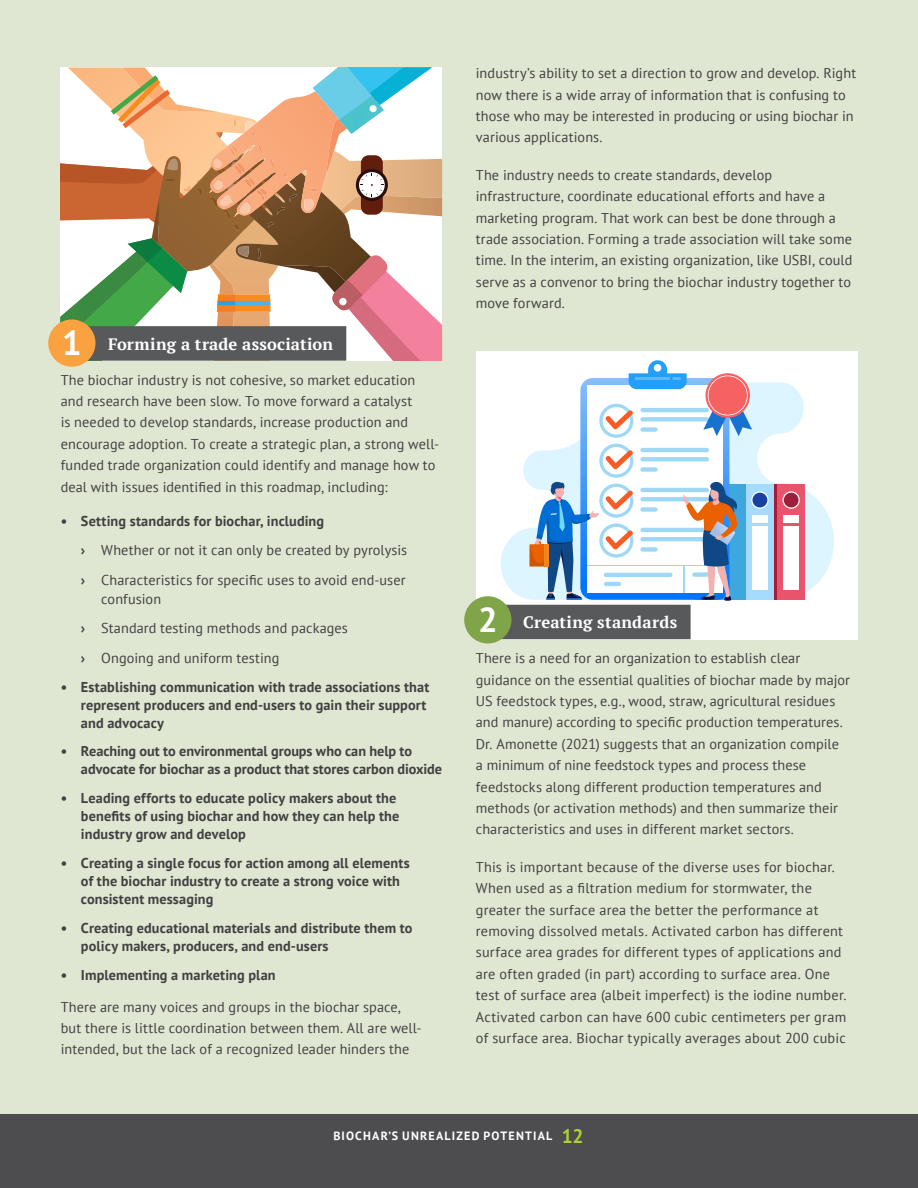
<style>
.page{position:relative;width:918px;height:1188px;background:#fff}
.page>*{position:absolute;margin:0;border:0;box-sizing:border-box;transform-origin:0 0}
.t1{font:700 34.5px "PT Sans";color:#fff}
.t2{font:700 16.5px "PT Serif";letter-spacing:.015em;color:#fff}
.t3{font:14.25px/21.3px "PT Sans";letter-spacing:.01em;color:#414042}
.t4{font:700 14.25px/18px "PT Sans";letter-spacing:.01em;color:#414042}
.t5{font:700 12px "PT Sans";letter-spacing:.1em;color:#fff}
.s1{font-weight:700}
.s2{font-size:19.5px;color:#add136}
</style>
<div class="page">
<div style="left:0;top:0;width:918px;height:1114px;background:#dfe7d2"></div>
<svg style="left:61px;top:68px;width:381px;height:293px;background:#d0b79f"></svg>
<div style="left:61px;top:326px;width:285px;height:35px;background:#58595b"></div>
<div style="left:476px;top:351px;width:381px;height:288px;background:#fff"></div>
<svg style="left:501px;top:382px;width:333px;height:218px"></svg>
<hr style="left:774px;top:484px;width:3px;height:116px;background:#9d1f39">
<div style="left:777px;top:484px;width:28px;height:116px;background:#e8546b"></div>
<div style="left:783px;top:526px;width:16px;height:64px;background:#fff"></div>
<div style="left:783px;top:515px;width:16px;height:8px;background:#fff"></div>
<svg style="left:782px;top:491px;width:18px;height:18px"></svg>
<div style="left:746px;top:484px;width:28px;height:116px;background:#a5dbfd"></div>
<div style="left:752px;top:526px;width:16px;height:64px;background:#fff"></div>
<div style="left:752px;top:515px;width:16px;height:8px;background:#fff"></div>
<svg style="left:751px;top:491px;width:18px;height:18px"></svg>
<div style="left:752px;top:493px;width:15px;height:15px;background:#1b41a0;border-radius:50%"></div>
<div style="left:784px;top:493px;width:15px;height:14px;background:#9d1f39;border-radius:50%"></div>
<svg style="left:530px;top:360px;width:222px;height:241px"></svg>
<div style="left:476px;top:605px;width:215px;height:34px;background:#58595b"></div>
<div style="left:48px;top:319px;width:47px;height:48px;background:#f9a23f;border-radius:50%"></div>
<div style="left:464px;top:596px;width:47px;height:47px;background:#80a448;border-radius:50%"></div>
<div style="left:0;top:1114px;width:918px;height:74px;background:#4d4d4f"></div>
<h1 class="t1" style="left:62px;top:320px;width:21px">1</h1>
<p class="t2" style="left:108px;top:333px;width:226px">Forming a trade association</p>
<p class="t3" style="left:61px;top:369px;width:380px">The biochar industry is not cohesive, so market education and research have been slow. To move forward a catalyst<br>is needed to develop standards, increase production and encourage adoption. To create a strategic plan, a strong well&shy;funded trade organization could identify and manage how to deal with issues identified in this roadmap, including:</p>
<p class="t3" style="left:81px;top:506px;width:328px;line-height:29.5px;text-indent:-20px"><span class="s1">• Setting standards for biochar, including<br>›</span> Whether or not it can only be created by pyrolysis <span class="s1">›</span> Characteristics for specific uses to avoid end-user</p>
<p class="t3" style="left:81px;top:584px;width:268px;line-height:29.5px;text-indent:20px">confusion<br><span class="s1">›</span> Standard testing methods and packages <span class="s1">›</span> Ongoing and uniform testing</p>
<p class="t4" style="left:81px;top:677px;width:350px;text-indent:-20px">• Establishing communication with trade associations that represent producers and end-users to gain their support and advocacy</p>
<p class="t4" style="left:81px;top:742px;width:363px;text-indent:-20px">• Reaching out to environmental groups who can help to advocate for biochar as a product that stores carbon dioxide</p>
<p class="t4" style="left:81px;top:789px;width:320px;text-indent:-20px">• Leading efforts to educate policy makers about the benefits of using biochar and how they can help the industry grow and develop</p>
<p class="t4" style="left:81px;top:854px;width:330px;text-indent:-20px">• Creating a single focus for action among all elements of the biochar industry to create a strong voice with consistent messaging</p>
<p class="t4" style="left:81px;top:918px;width:333px;text-indent:-20px">• Creating educational materials and distribute them to policy makers, producers, and end-users</p>
<p class="t4" style="left:61px;top:965px;width:216px">• Implementing a marketing plan</p>
<p class="t3" style="left:61px;top:996px;width:362px">There are many voices and groups in the biochar space, but there is little coordination between them. All are well&shy;intended, but the lack of a recognized leader hinders the</p>
<p class="t3" style="left:476px;top:62px;width:382px">industry’s ability to set a direction to grow and develop. Right now there is a wide array of information that is confusing to those who may be interested in producing or using biochar in various applications.</p>
<p class="t3" style="left:476px;top:164px;width:378px">The industry needs to create standards, develop infrastructure, coordinate educational efforts and have a marketing program. That work can best be done through a trade association. Forming a trade association will take some time. In the interim, an existing organization, like USBI, could serve as a convenor to bring the biochar industry together to move forward.</p>
<h1 class="t1" style="left:478px;top:597px;width:21px">2</h1>
<p class="t2" style="left:523px;top:612px;width:156px">Creating standards</p>
<p class="t3" style="left:476px;top:647px;width:376px">There is a need for an organization to establish clear guidance on the essential qualities of biochar made by major US feedstock types, e.g., wood, straw, agricultural residues and manure) according to specific production temperatures.<br>Dr. Amonette (2021) suggests that an organization compile<br>a minimum of nine feedstock types and process these feedstocks along different production temperatures and methods (or activation methods) and then summarize their characteristics and uses in different market sectors.</p>
<p class="t3" style="left:476px;top:856px;width:372px">This is important because of the diverse uses for biochar.<br>When used as a filtration medium for stormwater, the greater the surface area the better the performance at removing dissolved metals. Activated carbon has different surface area grades for different types of applications and are often graded (in part) according to surface area. One test of surface area (albeit imperfect) is the iodine number.<br>Activated carbon can have 600 cubic centimeters per gram of surface area. Biochar typically averages about 200 cubic</p>
<p class="t5" style="left:333px;top:1128px;width:252px">BIOCHAR’S UNREALIZED POTENTIAL <span class="s2">12</span></p>
</div>
